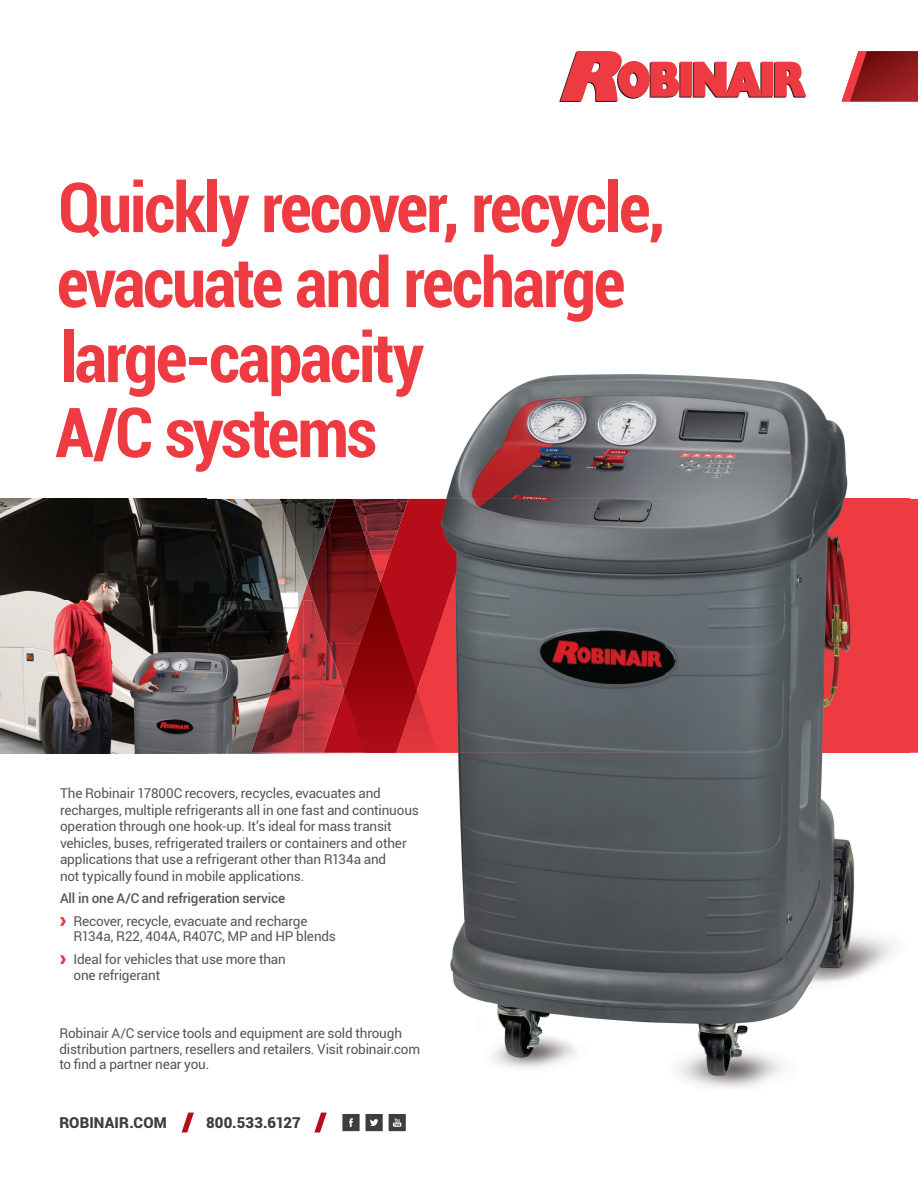
<style>
.page{position:relative;width:918px;height:1188px;background:#fff}
.page>*{position:absolute;margin:0;border:0;box-sizing:border-box;transform-origin:0 0}
.t1{font:700 condensed 69px/75px "Roboto";letter-spacing:-.035em;color:#ee3a41}
.t2{font:900 15px "Roboto";letter-spacing:.01em;color:#3e3e3f}
.t3{font:13.5px/16.5px "Roboto";letter-spacing:-.015em;color:#545557}
.t4{font:500 13.5px "Roboto";letter-spacing:-.01em;color:#545557}
</style>
<div class="page">
<img style="left:0;top:499px;width:303px;height:102px">
<img style="left:0;top:601px;width:251px;height:102px">
<img style="left:0;top:703px;width:407px;height:51px">
<svg style="left:60px;top:917px;width:6px;height:9px"></svg>
<svg style="left:60px;top:955px;width:6px;height:9px"></svg>
<img style="left:251px;top:596px;width:52px;height:157px">
<img style="left:303px;top:600px;width:21px;height:153px">
<img style="left:280px;top:499px;width:28px;height:84px">
<svg style="left:324px;top:499px;width:99px;height:254px;background:#ad1b25"></svg>
<img style="left:308px;top:499px;width:72px;height:144px">
<img style="left:328px;top:643px;width:16px;height:48px">
<img style="left:344px;top:583px;width:73px;height:170px">
<img style="left:396px;top:691px;width:27px;height:62px">
<svg style="left:182px;top:1113px;width:12px;height:20px"></svg>
<svg style="left:314px;top:1113px;width:13px;height:20px"></svg>
<svg style="left:342px;top:1114px;width:18px;height:17px"></svg>
<svg style="left:366px;top:1114px;width:17px;height:17px"></svg>
<svg style="left:389px;top:1114px;width:17px;height:17px"></svg>
<div style="left:681px;top:62px;width:11px;height:34px;background:#ee3a41"></div>
<svg style="left:559px;top:51px;width:122px;height:51px"></svg>
<svg style="left:693px;top:61px;width:69px;height:37px"></svg>
<div style="left:762px;top:62px;width:11px;height:34px;background:#ee3a41"></div>
<svg style="left:774px;top:62px;width:32px;height:36px"></svg>
<svg style="left:842px;top:76px;width:8px;height:26px"></svg>
<img style="left:850px;top:51px;width:68px;height:51px">
<img style="left:423px;top:374px;width:486px;height:714px">
<img style="left:423px;top:374px;width:1px;height:23px">
<img style="left:423px;top:499px;width:58px;height:173px">
<img style="left:423px;top:711px;width:14px;height:42px">
<h1 class="t1" style="left:55px;top:167px;width:612px">Quickly recover, recycle, evacuate and recharge large-capacity<br>A/C systems</h1>
<p class="t3" style="left:60px;top:785px;width:360px">The Robinair 17800C recovers, recycles, evacuates and recharges, multiple refrigerants all in one fast and continuous operation through one hook-up. It’s ideal for mass transit vehicles, buses, refrigerated trailers or containers and other applications that use a refrigerant other than R134a and<br>not typically found in mobile applications.</p>
<p class="t4" style="left:60px;top:889px;width:227px">All in one A/C and refrigeration service</p>
<p class="t3" style="left:74px;top:913px;width:264px;line-height:15.8px">Recover, recycle, evacuate and recharge<br>R134a, R22, 404A, R407C, MP and HP blends</p>
<p class="t3" style="left:74px;top:951px;width:214px;line-height:15.8px">Ideal for vehicles that use more than one refrigerant</p>
<p class="t3" style="left:59px;top:1025px;width:362px;line-height:15.8px">Robinair A/C service tools and equipment are sold through distribution partners, resellers and retailers. Visit robinair.com to find a partner near you.</p>
<p class="t2" style="left:59px;top:1113px;width:109px">ROBINAIR.COM</p>
<p class="t2" style="left:206px;top:1113px;width:96px">800.533.6127</p>
</div>
